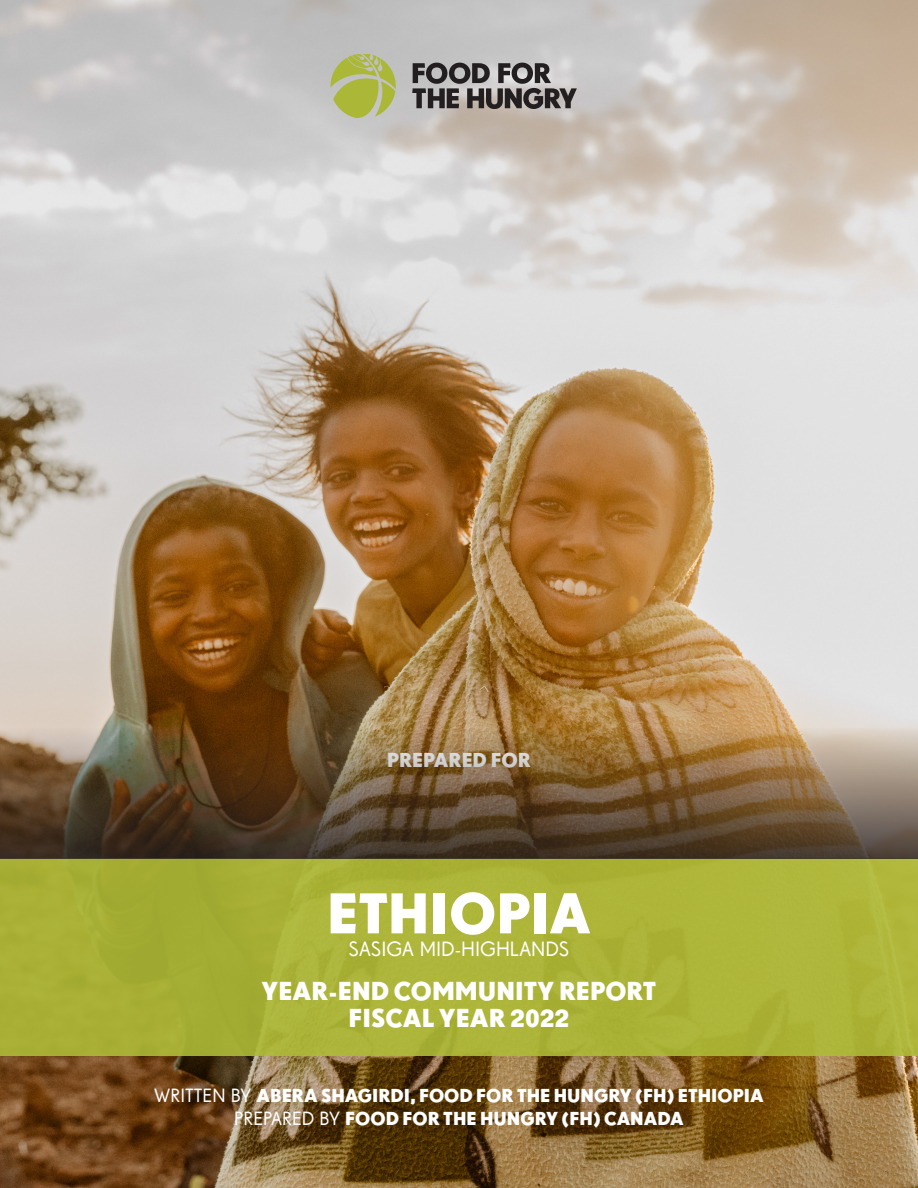
<style>
.page{position:relative;width:918px;height:1188px;background:#fff}
.page>*{position:absolute;margin:0;border:0;box-sizing:border-box;transform-origin:0 0}
.t1{font:700 60px "Drescher Grotesk BT";letter-spacing:.005em;color:#fff}
.t2{font:700 27px "Drescher Grotesk BT";color:#fff}
.t3{font:21px "Drescher Grotesk BT";color:#fff}
.t4{font:700 21px "Drescher Grotesk BT";color:#fff}
.t5{font:700 19.5px/22.5px "Drescher Grotesk BT";color:#fff;text-align:center}
.s1{font-weight:400}
</style>
<div class="page">
<img style="left:0;top:0;width:918px;height:1188px">
<div style="left:0;top:859px;width:918px;height:197px;background:#acb438"></div>
<svg style="left:331px;top:54px;width:65px;height:64px;background:#b3bb6b"></svg>
<svg style="left:412px;top:63px;width:165px;height:46px;background:#7c7979"></svg>
<img style="left:0;top:723px;width:918px;height:136px">
<p class="t4" style="left:387px;top:747px;width:145px">PREPARED FOR</p>
<p class="t1" style="left:327px;top:878px;width:265px">ETHIOPIA</p>
<p class="t3" style="left:348px;top:937px;width:223px">SASIGA MID-HIGHLANDS</p>
<p class="t2" style="left:262px;top:975px;width:396px">YEAR-END COMMUNITY REPORT</p>
<p class="t2" style="left:349px;top:1002px;width:222px">FISCAL YEAR 2022</p>
<p class="t5" style="left:154px;top:1084px;width:611px"><span class="s1">WRITTEN BY</span> ABERA SHAGIRDI, FOOD FOR THE HUNGRY (FH) ETHIOPIA<br><span class="s1">PREPARED BY</span> FOOD FOR THE HUNGRY (FH) CANADA</p>
</div>
